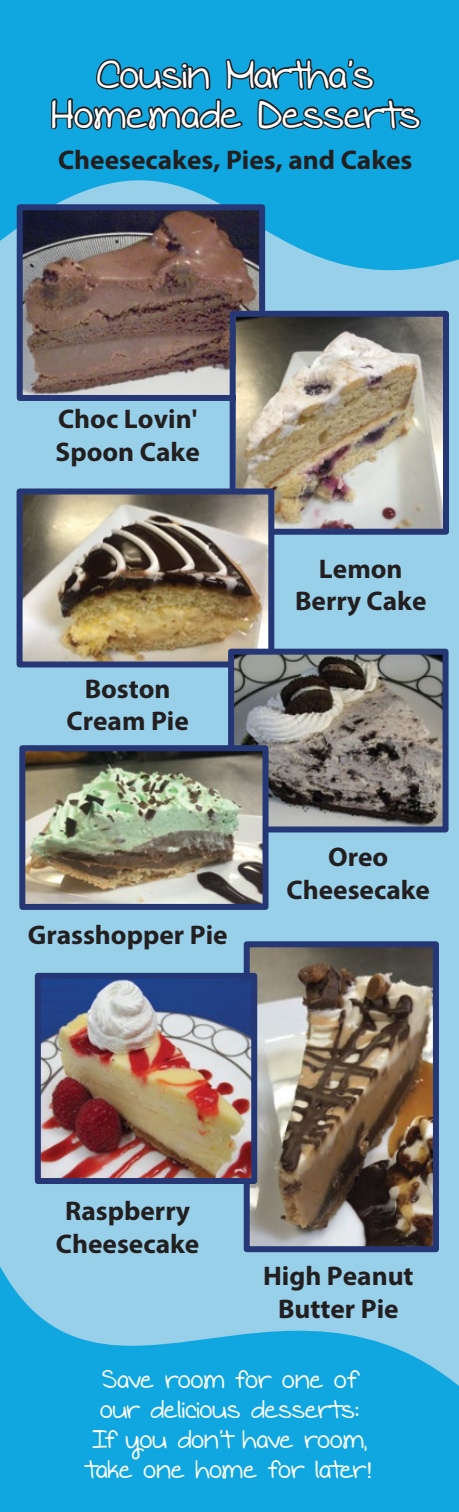
<style>
.page{position:relative;width:459px;height:1512px;background:#99d0e9}
.page>*{position:absolute;margin:0;border:0;box-sizing:border-box;transform-origin:0 0}
.t1{font:33.15px/39.8px "Writteninthe Stars";color:#fff;text-align:center}
.t2{font:700 27px/32.4px "Myriad Pro";color:#231f20;text-align:center}
.t3{font:21.6px/30px "Writteninthe Stars";color:#fff;text-align:center}
.s1{font-family:"Arial"}
</style>
<div class="page">
<svg style="left:0;top:0;width:459px;height:342px;fill:#10a7e0"></svg>
<svg style="left:0;top:1223px;width:459px;height:289px;fill:#10a7e0"></svg>
<svg style="left:49px;top:56px;width:374px;height:76px;background:#157ba2"></svg>
<img style="left:251px;top:948px;width:181px;height:297px">
<div style="left:244px;top:941px;width:195px;height:311px;border:6px solid #253875"></div>
<img style="left:42px;top:980px;width:208px;height:197px">
<div style="left:35px;top:973px;width:222px;height:211px;border:6px solid #253875"></div>
<img style="left:24px;top:211px;width:234px;height:183px">
<div style="left:17px;top:204px;width:248px;height:197px;border:6px solid #253875"></div>
<img style="left:237px;top:318px;width:205px;height:210px">
<div style="left:230px;top:311px;width:219px;height:224px;border:6px solid #253875"></div>
<img style="left:24px;top:495px;width:243px;height:166px">
<div style="left:17px;top:488px;width:257px;height:180px;border:6px solid #253875"></div>
<img style="left:235px;top:656px;width:206px;height:169px">
<div style="left:228px;top:649px;width:220px;height:183px;border:6px solid #253875"></div>
<img style="left:26px;top:752px;width:235px;height:151px">
<div style="left:19px;top:745px;width:249px;height:165px;border:6px solid #253875"></div>
<p class="t1" style="left:50px;top:57px;width:371px">Cousin Martha's<br>Homemade Desserts</p>
<p class="t2" style="left:58px;top:143px;width:356px">Cheesecakes, Pies, and Cakes</p>
<p class="t2" style="left:56px;top:402px;width:146px;text-align:left">Choc Lovin'<br>Spoon Cake</p>
<p class="t2" style="left:66px;top:671px;width:124px">Boston<br>Cream Pie</p>
<p class="t2" style="left:28px;top:918px;width:201px">Grasshopper Pie</p>
<p class="t2" style="left:295px;top:551px;width:133px">Lemon<br>Berry Cake</p>
<p class="t2" style="left:286px;top:840px;width:145px">Oreo<br>Cheesecake</p>
<p class="t2" style="left:56px;top:1194px;width:145px">Raspberry<br>Cheesecake</p>
<p class="t2" style="left:263px;top:1259px;width:152px">High Peanut<br>Butter Pie</p>
<p class="t3" style="left:87px;top:1366px;width:287px">Save room for one of our delicious desserts:<br>If you don’t have room, take one home for later<span class="s1">!</span></p>
</div>
